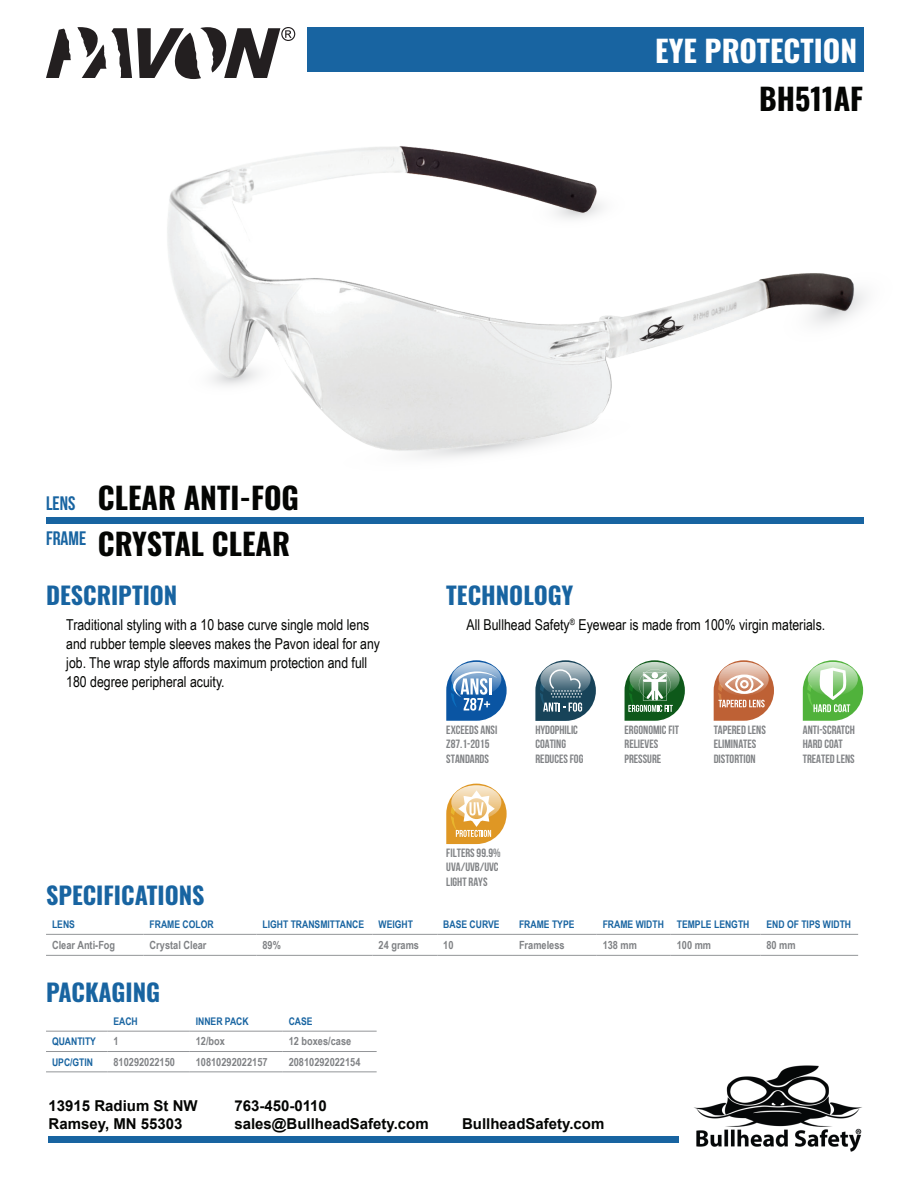
<style>
.page{position:relative;width:918px;height:1188px;background:#fff}
.page>*{position:absolute;margin:0;border:0;box-sizing:border-box;transform-origin:0 0}
.t1{font:700 30px "Oswald";color:#040503}
.Body_List{font:700 30px "Oswald";color:#fff}
.Body_Features{font:700 24px "Oswald";color:#1864a1}
.Left_Title{font:700 19.5px "Bebas Neue";color:#1864a1}
.Body_Bullets{font:15px/18.8px "Arial Narrow";color:#040503}
.t2{font:700 15px "Arial";color:#040503}
.t3{font:12px/14.4px "Bebas Neue";color:#808285}
.t4{font:700 12px/14.4px "Bebas Neue";color:#808285}
.TBL_Regular_SX{font:700 11.25px "Arial Narrow";color:#808285}
.TBL_Header_SX{font:700 11.25px "Arial Narrow";color:#808285}
.TBL_Header_SX-2{font:700 10.5px "Arial Narrow";color:#1864a1}
</style>
<div class="page">
<img style="left:694px;top:1065px;width:168px;height:87px">
<div style="left:49px;top:1137px;width:630px;height:6px;background:#1864a1"></div>
<hr style="left:46px;top:1031px;width:61px;height:1px;background:#939598">
<hr style="left:107px;top:1031px;width:83px;height:1px;background:#939598">
<hr style="left:190px;top:1031px;width:93px;height:1px;background:#939598">
<hr style="left:283px;top:1031px;width:94px;height:1px;background:#939598">
<hr style="left:46px;top:1051px;width:61px;height:1px;background:#939598">
<hr style="left:107px;top:1051px;width:83px;height:1px;background:#939598">
<hr style="left:190px;top:1051px;width:93px;height:1px;background:#939598">
<hr style="left:283px;top:1051px;width:94px;height:1px;background:#939598">
<hr style="left:46px;top:1071px;width:61px;height:1px;background:#939598">
<hr style="left:107px;top:1071px;width:83px;height:1px;background:#939598">
<hr style="left:190px;top:1071px;width:93px;height:1px;background:#939598">
<hr style="left:283px;top:1071px;width:94px;height:1px;background:#939598">
<hr style="left:46px;top:934px;width:98px;height:1px;background:#939598">
<hr style="left:144px;top:934px;width:112px;height:1px;background:#939598">
<hr style="left:256px;top:934px;width:117px;height:1px;background:#939598">
<hr style="left:373px;top:934px;width:64px;height:1px;background:#939598">
<hr style="left:437px;top:934px;width:76px;height:1px;background:#939598">
<hr style="left:513px;top:934px;width:84px;height:1px;background:#939598">
<hr style="left:597px;top:934px;width:74px;height:1px;background:#939598">
<hr style="left:671px;top:934px;width:89px;height:1px;background:#939598">
<hr style="left:760px;top:934px;width:98px;height:1px;background:#939598">
<hr style="left:46px;top:955px;width:98px;height:1px;background:#939598">
<hr style="left:144px;top:955px;width:112px;height:1px;background:#939598">
<hr style="left:256px;top:955px;width:117px;height:1px;background:#939598">
<hr style="left:373px;top:955px;width:64px;height:1px;background:#939598">
<hr style="left:437px;top:955px;width:76px;height:1px;background:#939598">
<hr style="left:513px;top:955px;width:84px;height:1px;background:#939598">
<hr style="left:597px;top:955px;width:74px;height:1px;background:#939598">
<hr style="left:671px;top:955px;width:89px;height:1px;background:#939598">
<hr style="left:760px;top:955px;width:98px;height:1px;background:#939598">
<svg style="left:714px;top:660px;width:60px;height:61px"></svg>
<svg style="left:803px;top:660px;width:60px;height:61px"></svg>
<svg style="left:625px;top:660px;width:60px;height:61px"></svg>
<svg style="left:535px;top:660px;width:61px;height:61px"></svg>
<svg style="left:446px;top:660px;width:61px;height:61px"></svg>
<svg style="left:446px;top:784px;width:61px;height:60px"></svg>
<div style="left:308px;top:27px;width:556px;height:44px;background:#1864a1"></div>
<div style="left:46px;top:517px;width:817px;height:7px;background:#1864a1"></div>
<img style="left:167px;top:146px;width:696px;height:312px">
<svg style="left:46px;top:27px;width:249px;height:52px"></svg>
<p class="Body_List" style="left:655px;top:35px;width:203px">EYE PROTECTION</p>
<p class="t1" style="left:759px;top:83px;width:106px">BH511AF</p>
<p class="Left_Title" style="left:46px;top:493px;width:31px">LENS</p>
<p class="t1" style="left:98px;top:482px;width:203px">CLEAR ANTI-FOG</p>
<p class="Left_Title" style="left:46px;top:528px;width:42px">FRAME</p>
<p class="t1" style="left:98px;top:528px;width:194px">CRYSTAL CLEAR</p>
<p class="Body_Features" style="left:46px;top:583px;width:133px">DESCRIPTION</p>
<p class="Body_Bullets" style="left:66px;top:615px;width:315px">Traditional styling with a 10 base curve single mold lens and rubber temple sleeves makes the Pavon ideal for any job. The wrap style affords maximum protection and full 180 degree peripheral acuity.</p>
<p class="Body_Features" style="left:46px;top:883px;width:160px">SPECIFICATIONS</p>
<p class="Body_Features" style="left:446px;top:583px;width:128px">TECHNOLOGY</p>
<p class="Body_Bullets" style="left:467px;top:615px;width:360px">All Bullhead Safety<sup>®</sup> Eyewear is made from 100% virgin materials.</p>
<p class="t3" style="left:446px;top:722px;width:53px">EXCEEDS ANSI<br>Z87.1-2015<br>STANDARDS</p>
<p class="t3" style="left:446px;top:846px;width:56px">FILTERS 99.9%<br>UVA/UVB/UVC<br>LIGHT RAYS</p>
<p class="t3" style="left:535px;top:722px;width:49px">HYDOPHILIC<br>COATING<br>REDUCES FOG</p>
<p class="t3" style="left:625px;top:722px;width:56px">ERGONOMIC FIT<br>RELIEVES<br>PRESSURE</p>
<p class="t3" style="left:714px;top:722px;width:54px">TAPERED LENS<br>ELIMINATES<br>DISTORTION</p>
<p class="t4" style="left:803px;top:722px;width:54px">ANTI-SCRATCH<br>HARD COAT<br>TREAtED LENS</p>
<p class="TBL_Header_SX-2" style="left:52px;top:917px;width:24px">LENS</p>
<p class="TBL_Header_SX-2" style="left:150px;top:917px;width:66px">FRAME COLOR</p>
<p class="TBL_Header_SX-2" style="left:262px;top:917px;width:103px">LIGHT TRANSMITTANCE</p>
<p class="TBL_Header_SX-2" style="left:379px;top:917px;width:36px">WEIGHT</p>
<p class="TBL_Header_SX-2" style="left:443px;top:917px;width:58px">BASE CURVE</p>
<p class="TBL_Header_SX-2" style="left:519px;top:917px;width:57px">FRAME TYPE</p>
<p class="TBL_Header_SX-2" style="left:603px;top:917px;width:63px">FRAME WIDTH</p>
<p class="TBL_Header_SX-2" style="left:677px;top:917px;width:74px">TEMPLE LENGTH</p>
<p class="TBL_Header_SX-2" style="left:766px;top:917px;width:86px">END OF TIPS WIDTH</p>
<p class="TBL_Regular_SX" style="left:52px;top:936px;width:65px">Clear Anti-Fog</p>
<p class="TBL_Regular_SX" style="left:150px;top:936px;width:58px">Crystal Clear</p>
<p class="TBL_Regular_SX" style="left:262px;top:936px;width:20px">89%</p>
<p class="TBL_Regular_SX" style="left:379px;top:936px;width:42px">24 grams</p>
<p class="TBL_Regular_SX" style="left:443px;top:936px;width:12px">10</p>
<p class="TBL_Regular_SX" style="left:519px;top:936px;width:47px">Frameless</p>
<p class="TBL_Header_SX" style="left:603px;top:936px;width:36px">138 mm</p>
<p class="TBL_Regular_SX" style="left:677px;top:936px;width:36px">100 mm</p>
<p class="TBL_Regular_SX" style="left:766px;top:936px;width:31px">80 mm</p>
<p class="Body_Features" style="left:46px;top:979px;width:116px">PACKAGING</p>
<p class="TBL_Header_SX-2" style="left:113px;top:1014px;width:26px">EACH</p>
<p class="TBL_Header_SX-2" style="left:196px;top:1014px;width:54px">INNER PACK</p>
<p class="TBL_Header_SX-2" style="left:289px;top:1014px;width:25px">CASE</p>
<p class="TBL_Header_SX-2" style="left:52px;top:1034px;width:46px">QUANTITY</p>
<p class="TBL_Regular_SX" style="left:113px;top:1033px;width:7px">1</p>
<p class="TBL_Regular_SX" style="left:196px;top:1033px;width:31px">12/box</p>
<p class="TBL_Regular_SX" style="left:289px;top:1033px;width:64px">12 boxes/case</p>
<p class="TBL_Header_SX-2" style="left:52px;top:1054px;width:43px">UPC/GTIN</p>
<p class="TBL_Regular_SX" style="left:113px;top:1053px;width:63px">810292022150</p>
<p class="TBL_Regular_SX" style="left:196px;top:1053px;width:73px">10810292022157</p>
<p class="TBL_Regular_SX" style="left:289px;top:1053px;width:73px">20810292022154</p>
<p class="t2" style="left:49px;top:1095px;width:151px">13915 Radium St NW</p>
<p class="t2" style="left:49px;top:1113px;width:135px">Ramsey, MN 55303</p>
<p class="t2" style="left:234px;top:1095px;width:94px">763-450-0110</p>
<p class="t2" style="left:234px;top:1113px;width:196px">sales@BullheadSafety.com</p>
<p class="t2" style="left:462px;top:1114px;width:144px">BullheadSafety.com</p>
</div>
